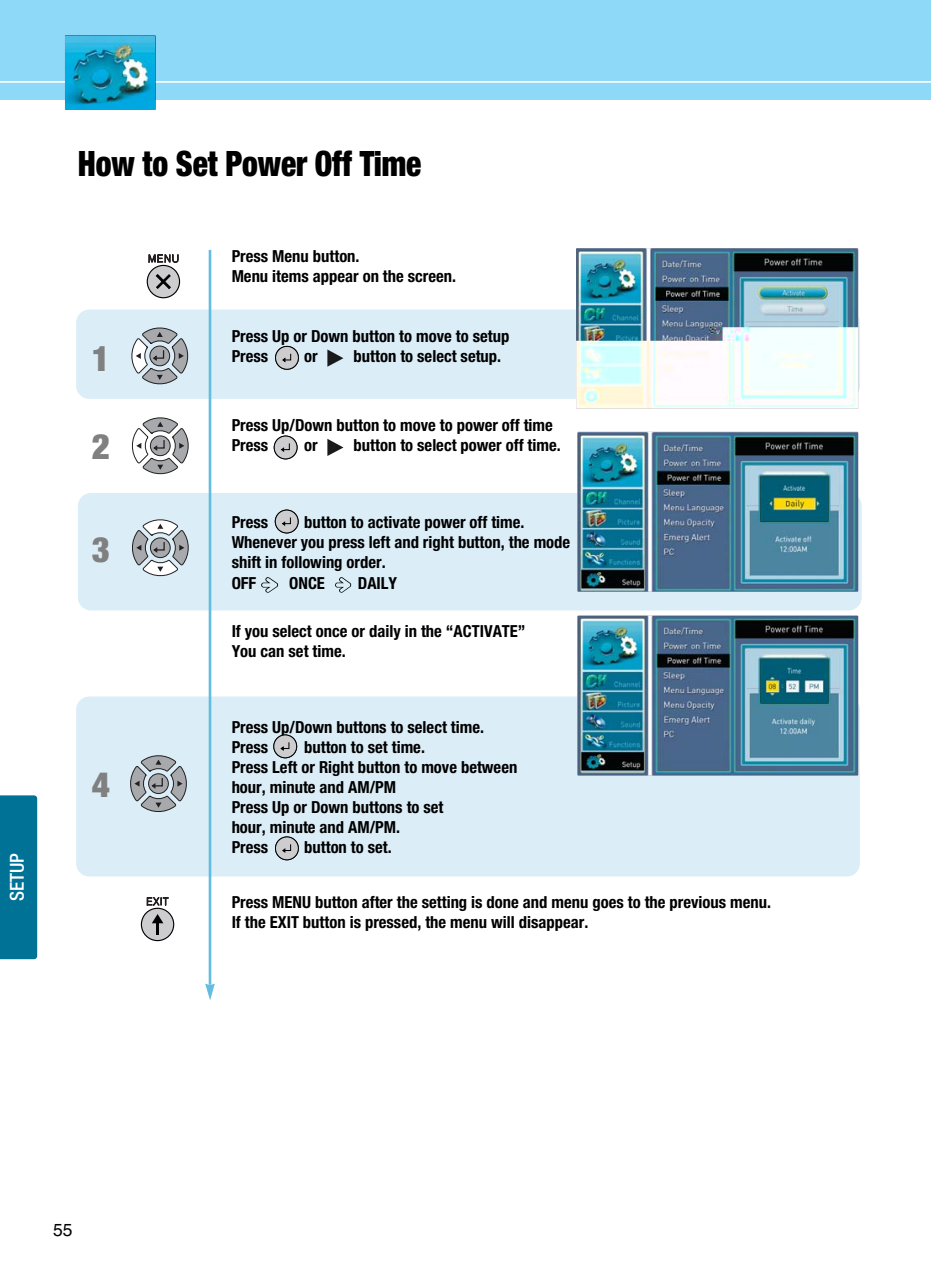
<style>
.page{position:relative;width:931px;height:1280px;background:#fff}
.page>*{position:absolute;margin:0;border:0;box-sizing:border-box;transform-origin:0 0}
.t1{font:900 condensed 35px "Helvetica Neue";letter-spacing:-.005em;color:#000;scale:.9 1}
.t2{font:900 condensed 35px "Helvetica Neue";color:#808080}
.t3{font:500 condensed 19.25px "Helvetica Neue";color:#fff}
.t4{font:17.5px "Helvetica";color:#000}
.t5{font:700 condensed 16.62px/19.9px "Helvetica Neue";color:#000}
</style>
<div class="page">
<div style="left:0;top:0;width:931px;height:99px;background:#8ed8f8"></div>
<hr style="left:0;top:81px;width:931px;height:2px;background:#fff">
<img style="left:66px;top:36px;width:89px;height:73px">
<div style="left:0;top:795px;width:37px;height:164px;background:#007296"></div>
<div style="left:76px;top:309px;width:784px;height:90px;background:#dbedf7;border-radius:13px"></div>
<div style="left:78px;top:493px;width:784px;height:117px;background:#dbedf7;border-radius:13px"></div>
<div style="left:76px;top:696px;width:784px;height:180px;background:#dbedf7;border-radius:13px"></div>
<hr style="left:209px;top:250px;width:2px;height:734px;background:#63bde0">
<svg style="left:205px;top:983px;width:10px;height:16px"></svg>
<img style="left:261px;top:578px;width:17px;height:15px">
<img style="left:335px;top:578px;width:17px;height:15px">
<svg style="left:131px;top:327px;width:57px;height:57px"></svg>
<svg style="left:130px;top:755px;width:57px;height:57px"></svg>
<svg style="left:131px;top:417px;width:58px;height:57px"></svg>
<svg style="left:132px;top:519px;width:57px;height:58px"></svg>
<svg style="left:327px;top:349px;width:16px;height:17px"></svg>
<svg style="left:327px;top:439px;width:16px;height:17px"></svg>
<img style="left:576px;top:248px;width:282px;height:160px">
<img style="left:577px;top:432px;width:281px;height:159px">
<img style="left:577px;top:615px;width:281px;height:160px">
<div style="left:147px;top:265px;width:33px;height:33px;background:#cdcdcf;border:1px solid #000;border-radius:50%"></div>
<svg style="left:155px;top:274px;width:16px;height:15px"></svg>
<svg style="left:148px;top:254px;width:31px;height:9px"></svg>
<div style="left:141px;top:907px;width:33px;height:34px;background:#cdcdcf;border:1px solid #000;border-radius:50%"></div>
<svg style="left:152px;top:914px;width:11px;height:9px"></svg>
<hr style="left:156px;top:920px;width:3px;height:14px;background:#000">
<svg style="left:147px;top:897px;width:22px;height:8px"></svg>
<div style="left:275px;top:346px;width:24px;height:23px;background:#cdcdcf;border:1px solid #000;border-radius:50%"></div>
<svg style="left:282px;top:353px;width:10px;height:9px"></svg>
<div style="left:274px;top:436px;width:23px;height:23px;background:#cdcdcf;border:1px solid #000;border-radius:50%"></div>
<svg style="left:281px;top:443px;width:9px;height:9px"></svg>
<div style="left:275px;top:510px;width:23px;height:23px;background:#cdcdcf;border:1px solid #000;border-radius:50%"></div>
<svg style="left:282px;top:517px;width:9px;height:9px"></svg>
<div style="left:274px;top:734px;width:23px;height:24px;background:#cdcdcf;border:1px solid #000;border-radius:50%"></div>
<svg style="left:281px;top:742px;width:9px;height:8px"></svg>
<div style="left:275px;top:836px;width:24px;height:24px;background:#cdcdcf;border:1px solid #000;border-radius:50%"></div>
<svg style="left:282px;top:844px;width:10px;height:8px"></svg>
<p class="t3" style="left:10px;top:901px;width:50px;rotate:-90deg">SETUP</p>
<h1 class="t1" style="left:78px;top:151px;width:383px">How to Set Power Off Time</h1>
<h1 class="t2" style="left:92px;top:345px;width:20px">1</h1>
<h1 class="t2" style="left:92px;top:434px;width:20px">2</h1>
<h1 class="t2" style="left:92px;top:537px;width:20px">3</h1>
<h1 class="t2" style="left:92px;top:772px;width:20px">4</h1>
<p class="t5" style="left:232px;top:247px;width:226px">Press Menu button.<br>Menu items appear on the screen.</p>
<p class="t5" style="left:232px;top:327px;width:279px">Press Up or Down button to move to setup<br>Press</p>
<p class="t5" style="left:304px;top:347px;width:15px">or</p>
<p class="t5" style="left:354px;top:347px;width:149px">button to select setup.</p>
<p class="t5" style="left:232px;top:416px;width:323px">Press Up/Down button to move to power off time<br>Press</p>
<p class="t5" style="left:304px;top:436px;width:15px">or</p>
<p class="t5" style="left:354px;top:436px;width:209px">button to select power off time.</p>
<p class="t5" style="left:232px;top:513px;width:340px;line-height:20.5px;text-indent:73px">button to activate power off time.<br>Whenever you press left and right button, the mode shift in following order.<br>OFF</p>
<p class="t5" style="left:232px;top:513px;width:38px">Press</p>
<p class="t5" style="left:289px;top:574px;width:37px">ONCE</p>
<p class="t5" style="left:358px;top:574px;width:41px">DAILY</p>
<p class="t5" style="left:232px;top:622px;width:295px">If you select once or daily in the “ACTIVATE”<br>You can set time.</p>
<p class="t5" style="left:232px;top:718px;width:254px">Press Up/Down buttons to select time.<br>Press</p>
<p class="t5" style="left:232px;top:738px;width:287px;text-indent:73px">button to set time.<br>Press Left or Right button to move between hour, minute and AM/PM<br>Press Up or Down buttons to set<br>hour, minute and AM/PM.<br>Press</p>
<p class="t5" style="left:304px;top:838px;width:89px">button to set.</p>
<p class="t5" style="left:232px;top:893px;width:541px">Press MENU button after the setting is done and menu goes to the previous menu.<br>If the EXIT button is pressed, the menu will disappear.</p>
<p class="t4" style="left:53px;top:1222px;width:21px">55</p>
</div>
